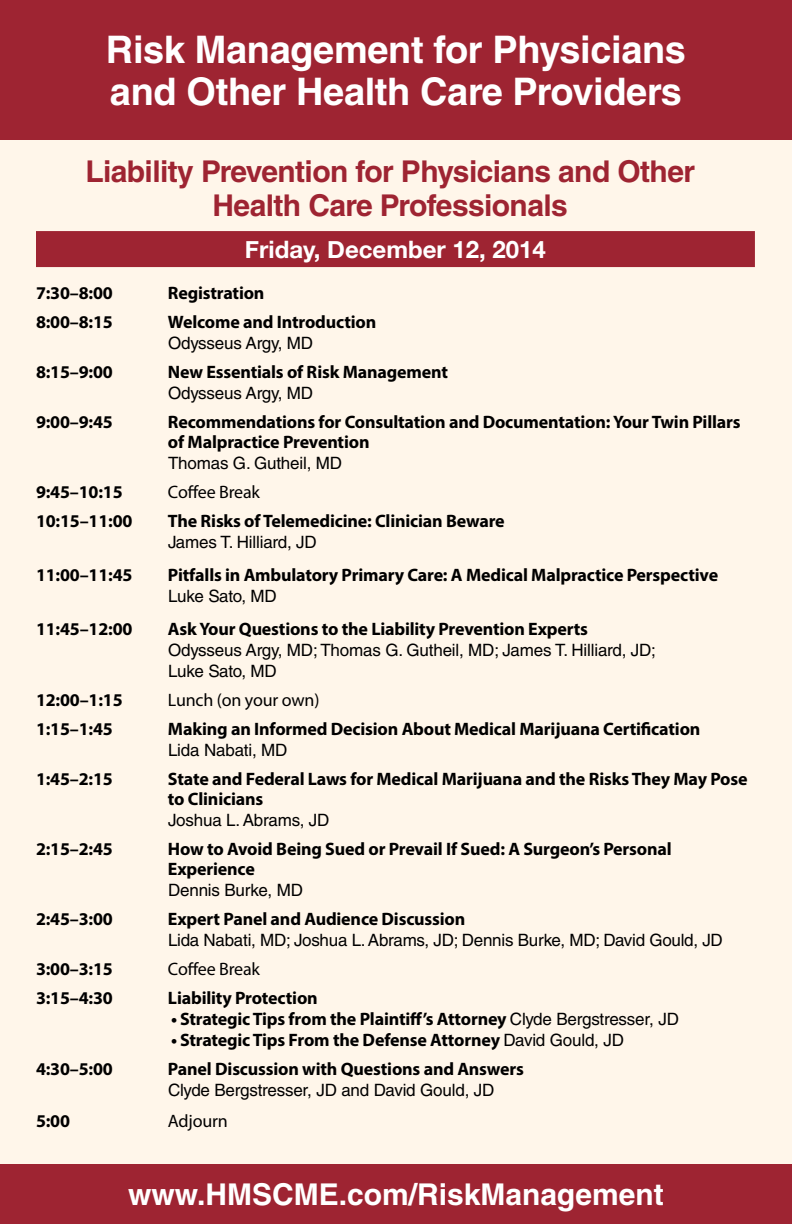
<style>
.page{position:relative;width:792px;height:1224px;background:#fff6ea}
.page>*{position:absolute;margin:0;border:0;box-sizing:border-box;transform-origin:0 0}
.t1{font:700 38px/42px "Helvetica LT Std";letter-spacing:-.01em;color:#fff}
.t2{font:700 30px/34px "Helvetica LT Std";letter-spacing:-.02em;color:#9e2432;text-align:center}
.t3{font:700 30px "Helvetica LT Std";color:#fff}
.t4{font:700 24px "Helvetica Neue";color:#fff}
.t5{font:700 18px/20px "Myriad Pro";letter-spacing:-.01em;color:#000}
.t6{font:18px "Myriad Pro";letter-spacing:-.01em;color:#000}
.t7{font:17px/21px "Helvetica LT Std";letter-spacing:-.01em;color:#000}
.s1{font-family:"Helvetica LT Std";font-weight:400;font-size:17px}
</style>
<div class="page">
<div style="left:36px;top:231px;width:719px;height:36px;background:#9e2432"></div>
<div style="left:0;top:0;width:792px;height:140px;background:#9e2432"></div>
<div style="left:0;top:1165px;width:792px;height:59px;background:#9e2432"></div>
<h1 class="t1" style="left:106px;top:28px;width:582px">Risk Management for Physicians and Other Health Care Providers</h1>
<h2 class="t2" style="left:85px;top:154px;width:611px">Liability Prevention for Physicians and Other<br>Health Care Professionals</h2>
<h3 class="t4" style="left:245px;top:228px;width:302px">Friday, December 12, 2014</h3>
<p class="t5" style="left:36px;top:282px;width:78px">7:30–8:00</p>
<p class="t5" style="left:168px;top:282px;width:98px">Registration</p>
<p class="t5" style="left:36px;top:311px;width:78px">8:00–8:15</p>
<p class="t5" style="left:168px;top:311px;width:210px">Welcome and Introduction</p>
<p class="t7" style="left:168px;top:332px;width:147px">Odysseus Argy, MD</p>
<p class="t5" style="left:36px;top:361px;width:78px">8:15–9:00</p>
<p class="t5" style="left:168px;top:361px;width:282px">New Essentials of Risk Management</p>
<p class="t7" style="left:168px;top:382px;width:147px">Odysseus Argy, MD</p>
<p class="t5" style="left:36px;top:411px;width:78px">9:00–9:45</p>
<p class="t5" style="left:168px;top:411px;width:574px">Recommendations for Consultation and Documentation: Your Twin Pillars of Malpractice Prevention</p>
<p class="t7" style="left:168px;top:452px;width:176px">Thomas G. Gutheil, MD</p>
<p class="t5" style="left:36px;top:481px;width:88px">9:45–10:15</p>
<p class="t6" style="left:168px;top:480px;width:94px">Coffee Break</p>
<p class="t5" style="left:36px;top:510px;width:98px">10:15–11:00</p>
<p class="t5" style="left:168px;top:510px;width:338px">The Risks of Telemedicine: Clinician Beware</p>
<p class="t7" style="left:168px;top:531px;width:150px">James T. Hilliard, JD</p>
<p class="t5" style="left:36px;top:564px;width:98px">11:00–11:45</p>
<p class="t5" style="left:168px;top:564px;width:552px">Pitfalls in Ambulatory Primary Care: A Medical Malpractice Perspective</p>
<p class="t7" style="left:168px;top:585px;width:110px">Luke Sato, MD</p>
<p class="t5" style="left:36px;top:618px;width:98px">11:45–12:00</p>
<p class="t5" style="left:168px;top:618px;width:422px">Ask Your Questions to the Liability Prevention Experts</p>
<p class="t7" style="left:168px;top:639px;width:490px">Odysseus Argy, MD; Thomas G. Gutheil, MD; James T. Hilliard, JD;<br>Luke Sato, MD</p>
<p class="t5" style="left:36px;top:689px;width:88px">12:00–1:15</p>
<p class="t6" style="left:168px;top:688px;width:153px">Lunch (on your own)</p>
<p class="t5" style="left:36px;top:718px;width:78px">1:15–1:45</p>
<p class="t5" style="left:168px;top:718px;width:534px">Making an Informed Decision About Medical Marijuana Certification</p>
<p class="t7" style="left:168px;top:739px;width:121px">Lida Nabati, MD</p>
<p class="t5" style="left:36px;top:768px;width:78px">1:45–2:15</p>
<p class="t5" style="left:168px;top:768px;width:581px">State and Federal Laws for Medical Marijuana and the Risks They May Pose to Clinicians</p>
<p class="t7" style="left:168px;top:809px;width:163px">Joshua L. Abrams, JD</p>
<p class="t5" style="left:36px;top:838px;width:78px">2:15–2:45</p>
<p class="t5" style="left:168px;top:838px;width:505px">How to Avoid Being Sued or Prevail If Sued: A Surgeon’s Personal<br>Experience</p>
<p class="t7" style="left:168px;top:879px;width:137px">Dennis Burke, MD</p>
<p class="t5" style="left:36px;top:908px;width:78px">2:45–3:00</p>
<p class="t5" style="left:168px;top:908px;width:299px">Expert Panel and Audience Discussion</p>
<p class="t7" style="left:168px;top:929px;width:556px">Lida Nabati, MD; Joshua L. Abrams, JD; Dennis Burke, MD; David Gould, JD</p>
<p class="t5" style="left:36px;top:958px;width:78px">3:00–3:15</p>
<p class="t6" style="left:168px;top:957px;width:94px">Coffee Break</p>
<p class="t5" style="left:36px;top:987px;width:78px">3:15–4:30</p>
<p class="t5" style="left:168px;top:987px;width:151px">Liability Protection</p>
<p class="t5" style="left:171px;top:1008px;width:509px">• Strategic Tips from the Plaintiff’s Attorney <span class="s1">Clyde Bergstresser, JD</span></p>
<p class="t5" style="left:171px;top:1029px;width:455px">• Strategic Tips From the Defense Attorney <span class="s1">David Gould, JD</span></p>
<p class="t5" style="left:36px;top:1058px;width:78px">4:30–5:00</p>
<p class="t5" style="left:168px;top:1058px;width:357px">Panel Discussion with Questions and Answers</p>
<p class="t7" style="left:168px;top:1079px;width:328px">Clyde Bergstresser, JD and David Gould, JD</p>
<p class="t5" style="left:36px;top:1110px;width:36px">5:00</p>
<p class="t6" style="left:168px;top:1110px;width:61px">Adjourn</p>
<h2 class="t3" style="left:128px;top:1176px;width:537px">www.HMSCME.com/RiskManagement</h2>
</div>
